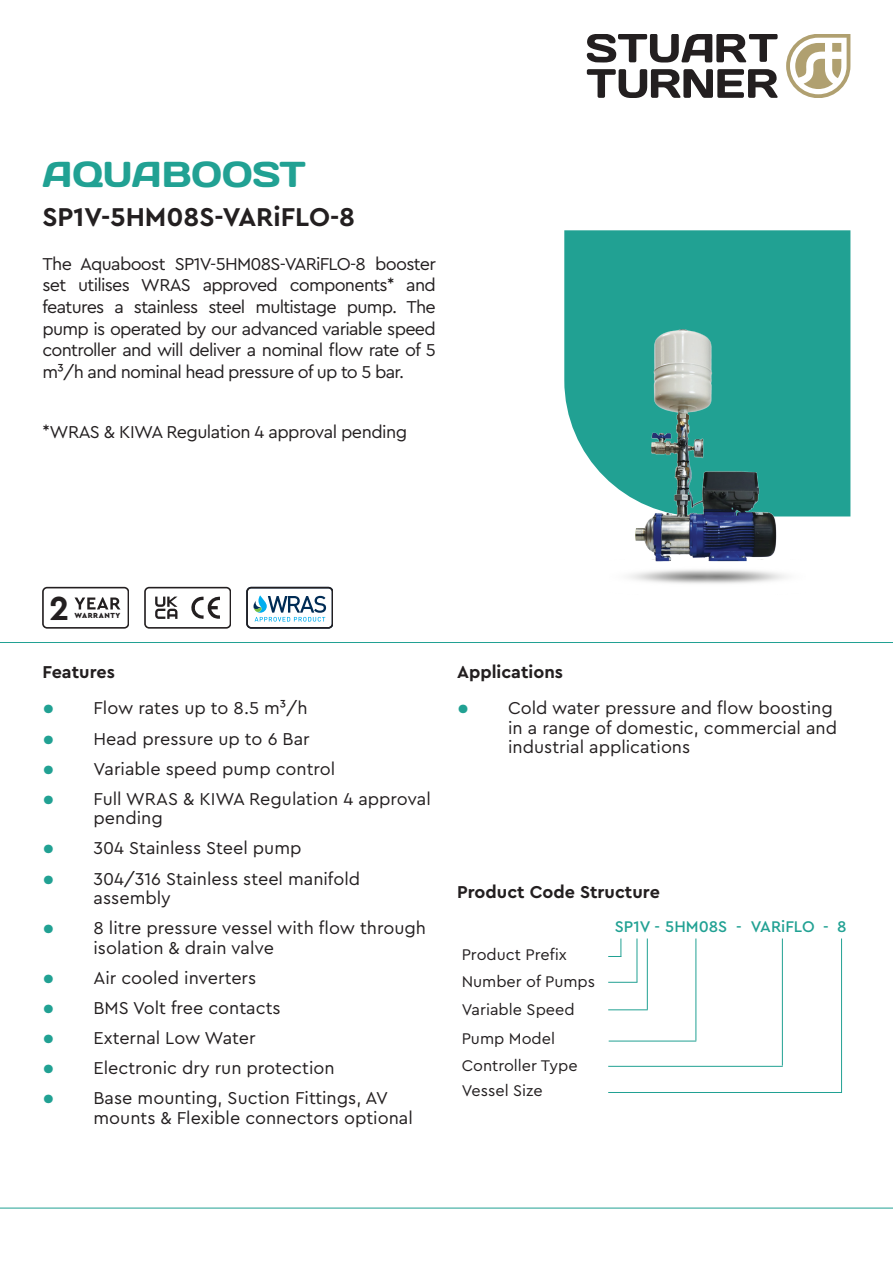
<style>
.page{position:relative;width:893px;height:1263px;background:#fff}
.page>*{position:absolute;margin:0;border:0;box-sizing:border-box;transform-origin:0 0}
.t1{font:36px "Days";color:#21a193}
.t2{font:700 34.95px "Cera Pro";color:#231f20}
.t3{font:700 27px "Cera Pro";color:#231f20}
.t4{font:18px/19.5px "Cera Pro";color:#231f20}
.t5{font:700 18px "Cera Pro";color:#231f20}
.t6{font:18px "Cera Pro";letter-spacing:-.03em;color:#231f20}
.t7{font:16.2px/27.6px "Cera Pro";color:#231f20}
.t8{font:500 16.2px "Cera Pro";color:#21a193}
.t9{font:900 7.65px "Cera Pro";letter-spacing:.075em;color:#231f20}
.s1{font-weight:500;font-size:30px;color:#21a193}
</style>
<div class="page">
<hr style="left:0;top:1208px;width:893px;height:1px;background:#21a193">
<hr style="left:0;top:642px;width:893px;height:1px;background:#21a193">
<svg style="left:587px;top:34px;width:191px;height:28px"></svg>
<svg style="left:587px;top:69px;width:191px;height:29px"></svg>
<svg style="left:786px;top:34px;width:64px;height:64px"></svg>
<div style="left:564px;top:230px;width:286px;height:34px;background:#21a193"></div>
<svg style="left:145px;top:587px;width:86px;height:42px"></svg>
<svg style="left:247px;top:587px;width:86px;height:42px"></svg>
<img style="left:564px;top:264px;width:287px;height:320px">
<svg style="left:43px;top:587px;width:86px;height:42px"></svg>
<hr style="left:608px;top:1066px;width:175px;height:1px;background:#21a193">
<hr style="left:782px;top:938px;width:1px;height:128px;background:#21a193">
<hr style="left:608px;top:1092px;width:234px;height:1px;background:#21a193">
<hr style="left:841px;top:938px;width:1px;height:155px;background:#21a193">
<hr style="left:609px;top:1041px;width:87px;height:1px;background:#21a193">
<hr style="left:695px;top:938px;width:1px;height:102px;background:#21a193">
<hr style="left:608px;top:1009px;width:40px;height:1px;background:#21a193">
<hr style="left:647px;top:938px;width:1px;height:72px;background:#21a193">
<svg style="left:608px;top:982px;width:29px;height:1px"></svg>
<hr style="left:637px;top:938px;width:1px;height:44px;background:#21a193">
<svg style="left:608px;top:938px;width:13px;height:19px"></svg>
<h1 class="t1" style="left:43px;top:151px;width:265px">AQUABOOST</h1>
<h3 class="t3" style="left:43px;top:199px;width:314px">SP1V-5HM08S-VARiFLO-8</h3>
<p class="t4" style="left:43px;top:252px;width:395px;line-height:21.6px;text-align:justify">The Aquaboost SP1V-5HM08S-VARiFLO-8 booster set utilises WRAS approved components* and features a stainless steel multistage pump. The pump is operated by our advanced variable speed controller and will deliver a nominal flow rate of 5 m³/h and nominal head pressure of up to 5 bar.</p>
<p class="t6" style="left:43px;top:420px;width:366px">*WRAS &amp; KIWA Regulation 4 approval pending</p>
<h2 class="t2" style="left:49px;top:585px;width:22px">2</h2>
<p class="t9" style="left:74px;top:611px;width:48px">WARRANTY</p>
<p class="t5" style="left:43px;top:660px;width:74px">Features</p>
<p class="t4" style="left:43px;top:698px;width:267px"><span class="s1">•</span> Flow rates up to 8.5 m³/h</p>
<p class="t4" style="left:43px;top:728px;width:269px"><span class="s1">•</span> Head pressure up to 6 Bar</p>
<p class="t4" style="left:43px;top:758px;width:294px"><span class="s1">•</span> Variable speed pump control</p>
<p class="t4" style="left:94px;top:788px;width:339px;text-indent:-51px"><span class="s1">•</span> Full WRAS &amp; KIWA Regulation 4 approval pending</p>
<p class="t4" style="left:43px;top:838px;width:260px"><span class="s1">•</span> 304 Stainless Steel pump</p>
<p class="t4" style="left:94px;top:868px;width:268px;text-indent:-51px"><span class="s1">•</span> 304/316 Stainless steel manifold assembly</p>
<p class="t4" style="left:94px;top:918px;width:334px;text-indent:-51px"><span class="s1">•</span> 8 litre pressure vessel with flow through isolation &amp; drain valve</p>
<p class="t4" style="left:43px;top:967px;width:215px"><span class="s1">•</span> Air cooled inverters</p>
<p class="t4" style="left:43px;top:997px;width:240px"><span class="s1">•</span> BMS Volt free contacts</p>
<p class="t4" style="left:43px;top:1027px;width:215px"><span class="s1">•</span> External Low Water</p>
<p class="t4" style="left:43px;top:1058px;width:294px"><span class="s1">•</span> Electronic dry run protection</p>
<p class="t4" style="left:94px;top:1088px;width:321px;text-indent:-51px"><span class="s1">•</span> Base mounting, Suction Fittings, AV mounts &amp; Flexible connectors optional</p>
<p class="t5" style="left:457px;top:660px;width:107px">Applications</p>
<p class="t4" style="left:508px;top:698px;width:330px;text-indent:-51px"><span class="s1">•</span> Cold water pressure and flow boosting in a range of domestic, commercial and industrial applications</p>
<p class="t5" style="left:457px;top:880px;width:204px">Product Code Structure</p>
<p class="t7" style="left:462px;top:940px;width:135px">Product Prefix<br>Number of Pumps<br>Variable Speed</p>
<p class="t7" style="left:462px;top:1024px;width:117px;line-height:27px">Pump Model<br>Controller Type</p>
<p class="t7" style="left:462px;top:1076px;width:83px">Vessel Size</p>
<p class="t8" style="left:615px;top:915px;width:215px">SP1V - 5HM08S - VARiFLO -</p>
<p class="t8" style="left:837px;top:915px;width:11px">8</p>
</div>
